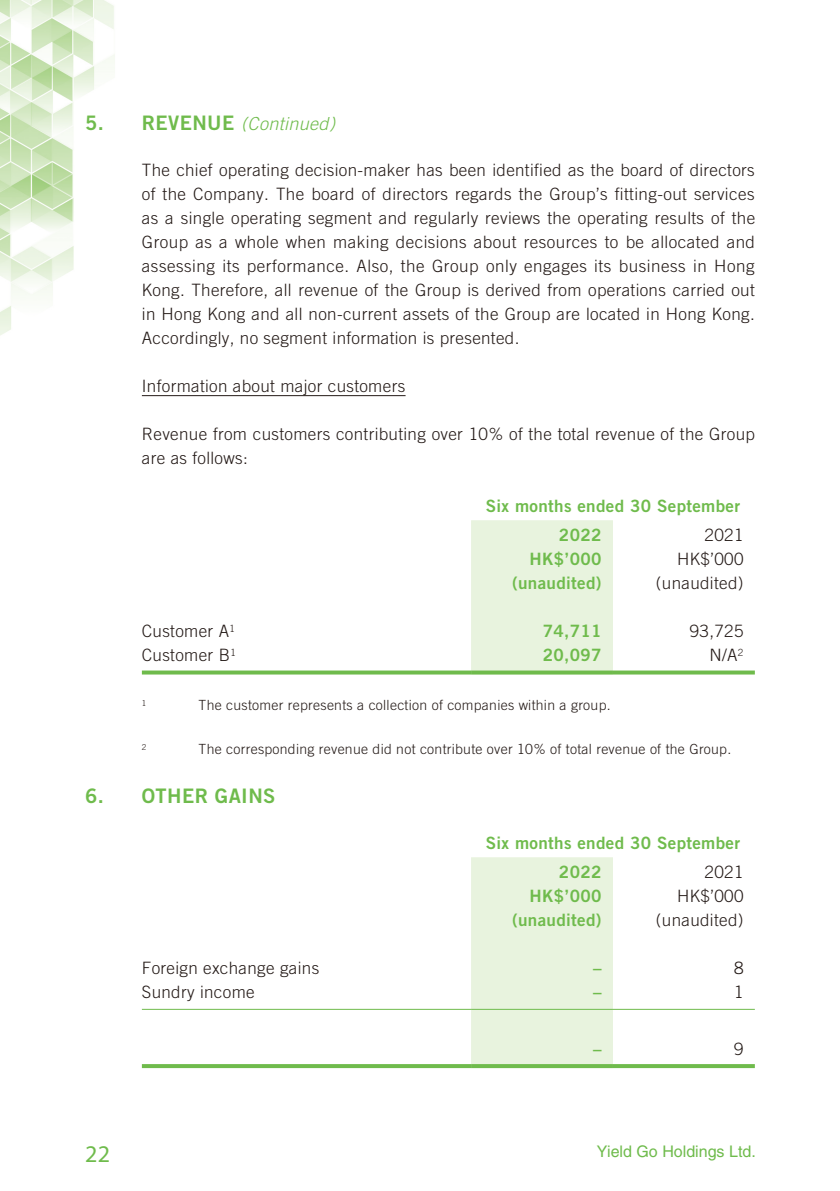
<style>
.page{position:relative;width:840px;height:1191px;background:#fff}
.page>*{position:absolute;margin:0;border:0;box-sizing:border-box;transform-origin:0 0}
.t1{font:24px "Myriad Pro";color:#6fbb4c}
.t2{font:20px "Trade Gothic LT Std Bd 2";letter-spacing:.02em;color:#6fbb4c}
.t3{font:italic 300 18px "Trade Gothic LT Std";letter-spacing:.02em;color:#6fbb4c}
.t4{font:300 17px/24px "Trade Gothic LT Std";letter-spacing:.02em;color:#231916;text-align:justify}
.t5{font:17px/29.6px "Trade Gothic LT Std Bd 2";letter-spacing:.02em;color:#6fbb4c}
.t6{font:16px "Helvetica LT Std";color:#6fbb4c}
.t7{font:300 14px "Trade Gothic LT Std";letter-spacing:.02em;color:#231916}
.t8{font:300 8.2px "Trade Gothic LT Std";color:#231916}
.s1{font-family:"Trade Gothic LT Std Bd 2";font-weight:400;font-style:normal;font-size:20px}
</style>
<div class="page">
<img style="left:0;top:0;width:755px;height:1069px">
<hr style="left:142px;top:395px;width:263px;height:1px;background:#231916">
<div style="left:471px;top:520px;width:141px;height:150px;background:#e8f3de"></div>
<svg style="left:142px;top:670px;width:329px;height:4px"></svg>
<svg style="left:471px;top:670px;width:141px;height:4px"></svg>
<svg style="left:612px;top:670px;width:142px;height:4px"></svg>
<div style="left:471px;top:857px;width:141px;height:207px;background:#e8f3de"></div>
<hr style="left:142px;top:1008px;width:329px;height:1px;background:#6fbb4c">
<hr style="left:471px;top:1008px;width:141px;height:1px;background:#6fbb4c">
<hr style="left:612px;top:1008px;width:142px;height:1px;background:#6fbb4c">
<svg style="left:142px;top:1064px;width:329px;height:4px"></svg>
<svg style="left:471px;top:1064px;width:141px;height:4px"></svg>
<svg style="left:612px;top:1064px;width:142px;height:4px"></svg>
<p class="t3" style="left:85px;top:113px;width:251px"><span class="s1">5. REVENUE</span> (Continued)</p>
<p class="t4" style="left:142px;top:157px;width:614px">The chief operating decision-maker has been identified as the board of directors of the Company. The board of directors regards the Group’s fitting-out services as a single operating segment and regularly reviews the operating results of the Group as a whole when making decisions about resources to be allocated and assessing its performance. Also, the Group only engages its business in Hong Kong. Therefore, all revenue of the Group is derived from operations carried out in Hong Kong and all non-current assets of the Group are located in Hong Kong.<br>Accordingly, no segment information is presented.</p>
<p class="t4" style="left:142px;top:373px;width:265px">Information about major customers</p>
<p class="t4" style="left:142px;top:421px;width:614px">Revenue from customers contributing over 10% of the total revenue of the Group are as follows:</p>
<p class="t5" style="left:558px;top:490px;width:182px;text-indent:-73px">Six months ended 30 September<br>2022</p>
<p class="t4" style="left:704px;top:523px;width:40px">2021</p>
<p class="t5" style="left:529px;top:544px;width:73px">HK$’000</p>
<p class="t4" style="left:676px;top:547px;width:68px">HK$’000</p>
<p class="t5" style="left:512px;top:568px;width:91px">(unaudited)</p>
<p class="t4" style="left:655px;top:571px;width:89px">(unaudited)</p>
<p class="t4" style="left:142px;top:619px;width:94px">Customer A<sup>1</sup></p>
<p class="t5" style="left:542px;top:616px;width:60px">74,711</p>
<p class="t4" style="left:689px;top:619px;width:55px">93,725</p>
<p class="t4" style="left:142px;top:643px;width:95px">Customer B<sup>1</sup></p>
<p class="t5" style="left:542px;top:640px;width:60px">20,097</p>
<p class="t4" style="left:709px;top:643px;width:35px">N/A<sup>2</sup></p>
<p class="t8" style="left:142px;top:697px;width:6px">1</p>
<p class="t7" style="left:198px;top:697px;width:413px">The customer represents a collection of companies within a group.</p>
<p class="t8" style="left:142px;top:741px;width:6px">2</p>
<p class="t7" style="left:198px;top:741px;width:534px">The corresponding revenue did not contribute over 10% of total revenue of the Group.</p>
<p class="t2" style="left:85px;top:783px;width:192px">6. OTHER GAINS</p>
<p class="t5" style="left:558px;top:827px;width:182px;text-indent:-73px">Six months ended 30 September<br>2022</p>
<p class="t4" style="left:704px;top:860px;width:40px">2021</p>
<p class="t5" style="left:529px;top:881px;width:73px">HK$’000</p>
<p class="t4" style="left:676px;top:884px;width:68px">HK$’000</p>
<p class="t5" style="left:512px;top:905px;width:91px">(unaudited)</p>
<p class="t4" style="left:655px;top:908px;width:89px">(unaudited)</p>
<p class="t4" style="left:142px;top:956px;width:179px">Foreign exchange gains</p>
<p class="t5" style="left:592px;top:953px;width:10px">–</p>
<p class="t4" style="left:733px;top:956px;width:11px">8</p>
<p class="t4" style="left:142px;top:980px;width:114px">Sundry income</p>
<p class="t5" style="left:592px;top:977px;width:10px">–</p>
<p class="t4" style="left:733px;top:980px;width:11px">1</p>
<p class="t5" style="left:592px;top:1033px;width:10px">–</p>
<p class="t4" style="left:733px;top:1036px;width:11px">9</p>
<h1 class="t1" style="left:85px;top:1139px;width:27px">22</h1>
<p class="t6" style="left:596px;top:1142px;width:160px">Yield Go Holdings Ltd.</p>
</div>
